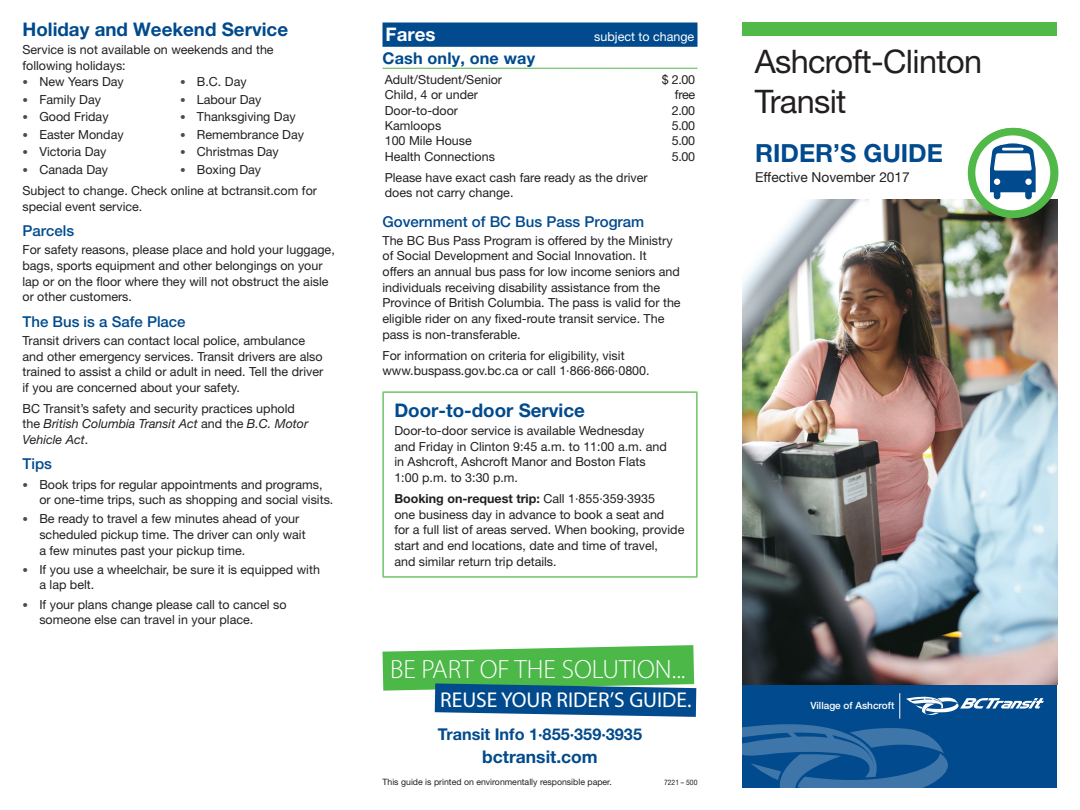
<style>
.page{position:relative;width:1080px;height:810px;background:#fff}
.page>*{position:absolute;margin:0;border:0;box-sizing:border-box;transform-origin:0 0}
.t1{font:32.5px/40px "Helvetica Neue LT Std";letter-spacing:-.02em;color:#231f20}
.t2{font:300 26.5px "Myriad Pro";color:#fff}
.t3{font:700 25px "Helvetica Neue LT Std";color:#004a8d}
.t4{font:21.5px "Myriad Pro";color:#fff}
.t5{font:700 18.75px "Helvetica Neue LT Std";color:#004a8d}
.t6{font:700 18.75px "Helvetica Neue LT Std";color:#fff}
.t7{font:700 17.5px "Helvetica Neue LT Std";color:#004a8d}
.t8{font:700 16.25px "Helvetica Neue LT Std";color:#004a8d}
.t9{font:500 15px "Helvetica Neue LT Std";color:#004a8d}
.t10{font:13.75px "Helvetica Neue LT Std";color:#231f20}
.t11{font:12.5px/15.6px "Helvetica Neue LT Std";color:#231f20}
.t12{font:12.5px "Helvetica Neue LT Std";color:#fff}
.t13{font:500 10px "Helvetica Neue LT Std";color:#fff}
.t14{font:8.75px "Helvetica Neue LT Std";color:#231f20}
.t15{font:7.5px "Helvetica Neue LT Std";color:#231f20;scale:.9 1}
.s1{font-size:11.25px;color:#4b4c4d}
.s2{font-style:italic}
.s3{font-weight:700}
</style>
<div class="page">
<img style="left:742px;top:200px;width:316px;height:485px">
<div style="left:742px;top:22px;width:316px;height:14px;background:#51b948"></div>
<svg style="left:972px;top:132px;width:82px;height:82px"></svg>
<div style="left:968px;top:128px;width:90px;height:90px;border:8px solid #51b948;border-radius:50%"></div>
<svg style="left:990px;top:143px;width:46px;height:57px"></svg>
<div style="left:742px;top:685px;width:316px;height:103px;background:#004a8d"></div>
<svg style="left:742px;top:693px;width:302px;height:95px"></svg>
<svg style="left:382px;top:22px;width:316px;height:25px;background:#074f90"></svg>
<hr style="left:571px;top:68px;width:42px;height:1px;background:#51b948">
<hr style="left:613px;top:68px;width:42px;height:1px;background:#51b948">
<hr style="left:655px;top:68px;width:43px;height:1px;background:#51b948">
<hr style="left:382px;top:68px;width:107px;height:1px;background:#51b948">
<hr style="left:489px;top:68px;width:82px;height:1px;background:#51b948">
<hr style="left:382px;top:391px;width:316px;height:2px;background:#51b948">
<hr style="left:382px;top:393px;width:2px;height:183px;background:#51b948">
<hr style="left:696px;top:393px;width:2px;height:183px;background:#51b948">
<hr style="left:382px;top:576px;width:316px;height:2px;background:#51b948">
<svg style="left:382px;top:645px;width:314px;height:72px;background:#4e9e7a"></svg>
<h3 class="t5" style="left:22px;top:18px;width:267px">Holiday and Weekend Service</h3>
<p class="t11" style="left:22px;top:42px;width:253px">Service is not available on weekends and the following holidays:</p>
<p class="t11" style="left:22px;top:74px;width:103px"><span class="s1">•</span> New Years Day</p>
<p class="t11" style="left:22px;top:91px;width:80px"><span class="s1">•</span> Family Day</p>
<p class="t11" style="left:22px;top:109px;width:88px"><span class="s1">•</span> Good Friday</p>
<p class="t11" style="left:22px;top:126px;width:103px"><span class="s1">•</span> Easter Monday</p>
<p class="t11" style="left:22px;top:144px;width:85px"><span class="s1">•</span> Victoria Day</p>
<p class="t11" style="left:22px;top:161px;width:87px"><span class="s1">•</span> Canada Day</p>
<p class="t11" style="left:180px;top:74px;width:68px"><span class="s1">•</span> B.C. Day</p>
<p class="t11" style="left:180px;top:91px;width:83px"><span class="s1">•</span> Labour Day</p>
<p class="t11" style="left:180px;top:109px;width:117px"><span class="s1">•</span> Thanksgiving Day</p>
<p class="t11" style="left:180px;top:126px;width:126px"><span class="s1">•</span> Remembrance Day</p>
<p class="t11" style="left:180px;top:144px;width:100px"><span class="s1">•</span> Christmas Day</p>
<p class="t11" style="left:22px;top:158px;width:296px;line-height:21.6px;text-indent:158px"><span class="s1">•</span> Boxing Day<br>Subject to change. Check online at bctransit.com for</p>
<p class="t11" style="left:22px;top:198px;width:121px">special event service.</p>
<p class="t9" style="left:22px;top:222px;width:53px">Parcels</p>
<p class="t11" style="left:22px;top:242px;width:314px">For safety reasons, please place and hold your luggage, bags, sports equipment and other belongings on your lap or on the floor where they will not obstruct the aisle or other customers.</p>
<p class="t9" style="left:22px;top:312px;width:165px">The Bus is a Safe Place</p>
<p class="t11" style="left:22px;top:332px;width:302px">Transit drivers can contact local police, ambulance and other emergency services. Transit drivers are also trained to assist a child or adult in need. Tell the driver if you are concerned about your safety.</p>
<p class="t11" style="left:22px;top:400px;width:287px">BC Transit’s safety and security practices uphold the <span class="s2">British Columbia Transit Act</span> and the <span class="s2">B.C. Motor<br>Vehicle Act</span>.</p>
<p class="t9" style="left:22px;top:455px;width:31px">Tips</p>
<p class="t11" style="left:39px;top:476px;width:296px;text-indent:-17px"><span class="s1">•</span> Book trips for regular appointments and programs, or one-time trips, such as shopping and social visits.</p>
<p class="t11" style="left:39px;top:511px;width:268px;text-indent:-17px"><span class="s1">•</span> Be ready to travel a few minutes ahead of your scheduled pickup time. The driver can only wait a few minutes past your pickup time.</p>
<p class="t11" style="left:39px;top:561px;width:282px;text-indent:-17px"><span class="s1">•</span> If you use a wheelchair, be sure it is equipped with a lap belt.</p>
<p class="t11" style="left:39px;top:596px;width:249px;text-indent:-17px"><span class="s1">•</span> If your plans change please call to cancel so someone else can travel in your place.</p>
<h3 class="t6" style="left:386px;top:23px;width:52px">Fares</h3>
<p class="t12" style="left:594px;top:29px;width:102px">subject to change</p>
<h3 class="t8" style="left:382px;top:48px;width:154px">Cash only, one way</h3>
<p class="t11" style="left:385px;top:72px;width:119px">Adult/Student/Senior</p>
<p class="t11" style="left:662px;top:72px;width:35px">$ 2.00</p>
<p class="t11" style="left:385px;top:87px;width:95px">Child, 4 or under</p>
<p class="t11" style="left:675px;top:87px;width:22px">free</p>
<p class="t11" style="left:385px;top:102px;width:75px">Door-to-door</p>
<p class="t11" style="left:672px;top:102px;width:25px">2.00</p>
<p class="t11" style="left:385px;top:118px;width:58px">Kamloops</p>
<p class="t11" style="left:672px;top:118px;width:25px">5.00</p>
<p class="t11" style="left:385px;top:133px;width:89px">100 Mile House</p>
<p class="t11" style="left:672px;top:133px;width:25px">5.00</p>
<p class="t11" style="left:385px;top:148px;width:112px">Health Connections</p>
<p class="t11" style="left:672px;top:148px;width:25px">5.00</p>
<p class="t11" style="left:385px;top:169px;width:264px">Please have exact cash fare ready as the driver does not carry change.</p>
<p class="t9" style="left:382px;top:212px;width:263px">Government of BC Bus Pass Program</p>
<p class="t11" style="left:382px;top:232px;width:300px">The BC Bus Pass Program is offered by the Ministry of Social Development and Social Innovation. It offers an annual bus pass for low income seniors and individuals receiving disability assistance from the Province of British Columbia. The pass is valid for the eligible rider on any fixed-route transit service. The pass is non-transferable.</p>
<p class="t11" style="left:382px;top:347px;width:269px">For information on criteria for eligibility, visit www.buspass.gov.bc.ca or call 1·866·866·0800.</p>
<h3 class="t5" style="left:394px;top:398px;width:192px">Door-to-door Service</h3>
<p class="t11" style="left:394px;top:423px;width:274px">Door-to-door service is available Wednesday and Friday in Clinton 9:45 a.m. to 11:00 a.m. and in Ashcroft, Ashcroft Manor and Boston Flats 1:00 p.m. to 3:30 p.m.</p>
<p class="t11" style="left:394px;top:491px;width:292px"><span class="s3">Booking on-request trip:</span> Call 1·855·359·3935<br>one business day in advance to book a seat and<br>for a full list of areas served. When booking, provide start and end locations, date and time of travel,<br>and similar return trip details.</p>
<h2 class="t2" style="left:390px;top:654px;width:297px">BE PART OF THE SOLUTION...</h2>
<h3 class="t4" style="left:440px;top:688px;width:253px">REUSE YOUR RIDER’S GUIDE.</h3>
<h3 class="t8" style="left:438px;top:724px;width:206px">Transit Info 1·855·359·3935</h3>
<h3 class="t7" style="left:482px;top:746px;width:117px">bctransit.com</h3>
<p class="t14" style="left:382px;top:777px;width:231px">This guide is printed on environmentally responsible paper.</p>
<p class="t15" style="left:664px;top:778px;width:39px">7221 – 500</p>
<h1 class="t1" style="left:755px;top:41px;width:229px">Ashcroft-Clinton<br>Transit</h1>
<h3 class="t3" style="left:755px;top:138px;width:189px">RIDER’S GUIDE</h3>
<p class="t10" style="left:755px;top:168px;width:156px">Effective November 2017</p>
<p class="t13" style="left:810px;top:700px;width:86px">Village of Ashcroft</p>
</div>
